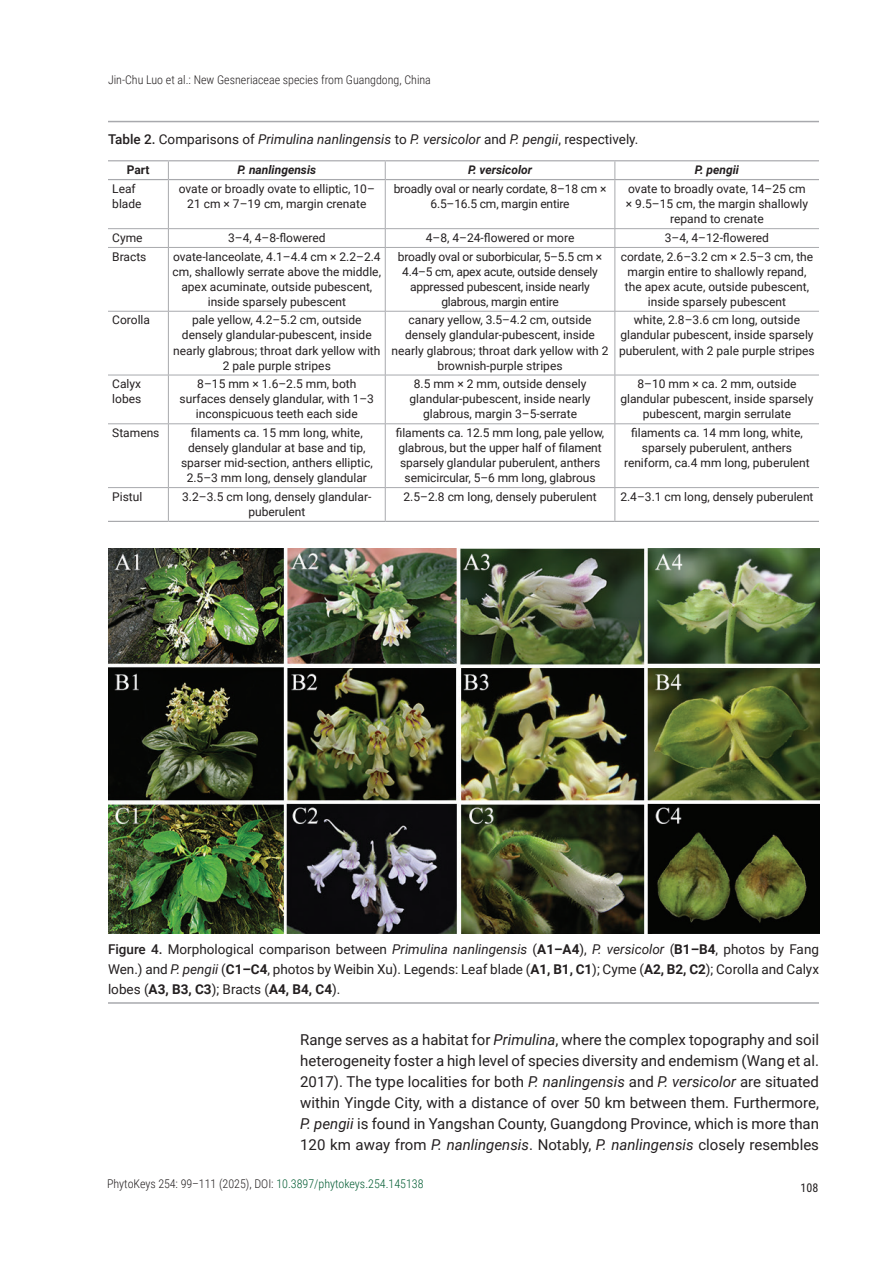
<style>
.page{position:relative;width:893px;height:1263px;background:#fff}
.page>*{position:absolute;margin:0;border:0;box-sizing:border-box;transform-origin:0 0}
.t1{font:15px/21px "Roboto";color:#231f20;text-align:justify}
.t2{font:13.5px/19.8px "Roboto";color:#231f20;text-align:justify}
.t3{font:italic 13.5px "Roboto";color:#231f20}
.t4{font:12px/15px "Roboto";color:#231f20;text-align:center}
.t5{font:12px/15px "Roboto";letter-spacing:-.02em;color:#231f20;text-align:center}
.t6{font:300 12px "Roboto Condensed";color:#231f20}
.t7{font:italic 700 12px "Roboto";color:#231f20}
.t8{font:700 12px "Roboto";color:#231f20}
.t9{font:12px "Roboto Condensed";color:#231f20}
.s1{font-weight:500;font-style:normal}
.s2{font-style:normal}
.s3{font-weight:500}
.s4{font-style:italic}
.s5{font-weight:700}
.s6{color:#005b31}
</style>
<div class="page">
<hr style="left:108px;top:121px;width:711px;height:1px;background:#a8a9ad">
<svg style="left:168px;top:161px;width:1px;height:18px"></svg>
<svg style="left:385px;top:161px;width:1px;height:18px"></svg>
<svg style="left:615px;top:161px;width:1px;height:18px"></svg>
<hr style="left:168px;top:180px;width:1px;height:48px;background:#a8a9ad">
<hr style="left:385px;top:180px;width:1px;height:48px;background:#a8a9ad">
<hr style="left:615px;top:180px;width:1px;height:48px;background:#a8a9ad">
<hr style="left:108px;top:228px;width:60px;height:1px;background:#a8a9ad">
<hr style="left:168px;top:228px;width:217px;height:1px;background:#a8a9ad">
<svg style="left:168px;top:229px;width:1px;height:18px"></svg>
<hr style="left:385px;top:228px;width:230px;height:1px;background:#a8a9ad">
<svg style="left:385px;top:229px;width:1px;height:18px"></svg>
<hr style="left:615px;top:228px;width:204px;height:1px;background:#a8a9ad">
<svg style="left:615px;top:229px;width:1px;height:18px"></svg>
<hr style="left:108px;top:247px;width:60px;height:1px;background:#a8a9ad">
<hr style="left:168px;top:247px;width:217px;height:1px;background:#a8a9ad">
<hr style="left:168px;top:248px;width:1px;height:63px;background:#a8a9ad">
<hr style="left:385px;top:247px;width:230px;height:1px;background:#a8a9ad">
<hr style="left:385px;top:248px;width:1px;height:63px;background:#a8a9ad">
<hr style="left:615px;top:247px;width:204px;height:1px;background:#a8a9ad">
<hr style="left:615px;top:248px;width:1px;height:63px;background:#a8a9ad">
<hr style="left:108px;top:311px;width:60px;height:1px;background:#a8a9ad">
<hr style="left:168px;top:311px;width:217px;height:1px;background:#a8a9ad">
<hr style="left:168px;top:311px;width:1px;height:64px;background:#a8a9ad">
<hr style="left:385px;top:311px;width:230px;height:1px;background:#a8a9ad">
<hr style="left:385px;top:311px;width:1px;height:64px;background:#a8a9ad">
<hr style="left:615px;top:311px;width:204px;height:1px;background:#a8a9ad">
<hr style="left:615px;top:311px;width:1px;height:64px;background:#a8a9ad">
<hr style="left:108px;top:375px;width:60px;height:1px;background:#a8a9ad">
<hr style="left:168px;top:375px;width:217px;height:1px;background:#a8a9ad">
<hr style="left:168px;top:375px;width:1px;height:48px;background:#a8a9ad">
<hr style="left:385px;top:375px;width:230px;height:1px;background:#a8a9ad">
<hr style="left:385px;top:375px;width:1px;height:48px;background:#a8a9ad">
<hr style="left:615px;top:375px;width:204px;height:1px;background:#a8a9ad">
<hr style="left:615px;top:375px;width:1px;height:48px;background:#a8a9ad">
<hr style="left:108px;top:423px;width:60px;height:1px;background:#a8a9ad">
<hr style="left:168px;top:423px;width:217px;height:1px;background:#a8a9ad">
<hr style="left:168px;top:424px;width:1px;height:63px;background:#a8a9ad">
<hr style="left:385px;top:423px;width:230px;height:1px;background:#a8a9ad">
<hr style="left:385px;top:424px;width:1px;height:63px;background:#a8a9ad">
<hr style="left:615px;top:423px;width:204px;height:1px;background:#a8a9ad">
<hr style="left:615px;top:424px;width:1px;height:63px;background:#a8a9ad">
<hr style="left:108px;top:487px;width:60px;height:1px;background:#a8a9ad">
<hr style="left:168px;top:487px;width:217px;height:1px;background:#a8a9ad">
<hr style="left:168px;top:488px;width:1px;height:33px;background:#a8a9ad">
<hr style="left:385px;top:487px;width:230px;height:1px;background:#a8a9ad">
<hr style="left:385px;top:488px;width:1px;height:33px;background:#a8a9ad">
<hr style="left:615px;top:487px;width:204px;height:1px;background:#a8a9ad">
<hr style="left:615px;top:488px;width:1px;height:33px;background:#a8a9ad">
<hr style="left:108px;top:521px;width:60px;height:1px;background:#a8a9ad">
<hr style="left:168px;top:521px;width:217px;height:1px;background:#a8a9ad">
<hr style="left:385px;top:521px;width:230px;height:1px;background:#a8a9ad">
<hr style="left:615px;top:521px;width:204px;height:1px;background:#a8a9ad">
<hr style="left:108px;top:160px;width:60px;height:1px;background:#a8a9ad">
<hr style="left:168px;top:160px;width:217px;height:1px;background:#a8a9ad">
<hr style="left:385px;top:160px;width:230px;height:1px;background:#a8a9ad">
<hr style="left:615px;top:160px;width:204px;height:1px;background:#a8a9ad">
<hr style="left:108px;top:179px;width:60px;height:1px;background:#a8a9ad">
<hr style="left:168px;top:179px;width:217px;height:1px;background:#a8a9ad">
<hr style="left:385px;top:179px;width:230px;height:1px;background:#a8a9ad">
<hr style="left:615px;top:179px;width:204px;height:1px;background:#a8a9ad">
<img style="left:108px;top:548px;width:711px;height:385px">
<hr style="left:108px;top:1002px;width:711px;height:2px;background:#a8a9ad">
<p class="t6" style="left:108px;top:71px;width:324px">Jin-Chu Luo et al.: New Gesneriaceae species from Guangdong, China</p>
<p class="t3" style="left:108px;top:129px;width:532px"><span class="s1">Table 2.</span> <span class="s2">Comparisons of</span> Primulina nanlingensis <span class="s2">to</span> P. versicolor <span class="s2">and</span> P. pengii<span class="s2">, respectively.</span></p>
<p class="t8" style="left:127px;top:161px;width:24px">Part</p>
<p class="t7" style="left:237px;top:161px;width:80px">P. nanlingensis</p>
<p class="t7" style="left:468px;top:161px;width:66px">P. versicolor</p>
<p class="t7" style="left:695px;top:161px;width:46px">P. pengii</p>
<p class="t4" style="left:112px;top:181px;width:31px;text-align:left">Leaf blade</p>
<p class="t4" style="left:179px;top:181px;width:198px">ovate or broadly ovate to elliptic, 10–<br>21 cm × 7–19 cm, margin crenate</p>
<p class="t4" style="left:394px;top:181px;width:214px">broadly oval or nearly cordate, 8–18 cm ×<br>6.5–16.5 cm, margin entire</p>
<p class="t4" style="left:626px;top:181px;width:184px">ovate to broadly ovate, 14–25 cm × 9.5–15 cm, the margin shallowly repand to crenate</p>
<p class="t4" style="left:112px;top:230px;width:32px">Cyme</p>
<p class="t4" style="left:228px;top:230px;width:99px">3–4, 4–8-flowered</p>
<p class="t4" style="left:426px;top:230px;width:150px">4–8, 4–24-flowered or more</p>
<p class="t4" style="left:665px;top:230px;width:106px">3–4, 4–12-flowered</p>
<p class="t4" style="left:112px;top:248px;width:36px">Bracts</p>
<p class="t4" style="left:173px;top:248px;width:210px">ovate-lanceolate, 4.1–4.4 cm × 2.2–2.4 cm, shallowly serrate above the middle, apex acuminate, outside pubescent, inside sparsely pubescent</p>
<p class="t5" style="left:398px;top:248px;width:206px">broadly oval or suborbicular, 5–5.5 cm × 4.4–5 cm, apex acute, outside densely appressed pubescent, inside nearly glabrous, margin entire</p>
<p class="t4" style="left:621px;top:248px;width:194px">cordate, 2.6–3.2 cm × 2.5–3 cm, the margin entire to shallowly repand, the apex acute, outside pubescent, inside sparsely pubescent</p>
<p class="t4" style="left:112px;top:312px;width:39px">Corolla</p>
<p class="t4" style="left:173px;top:312px;width:209px">pale yellow, 4.2–5.2 cm, outside densely glandular-pubescent, inside nearly glabrous; throat dark yellow with 2 pale purple stripes</p>
<p class="t4" style="left:392px;top:312px;width:219px">canary yellow, 3.5–4.2 cm, outside densely glandular-pubescent, inside nearly glabrous; throat dark yellow with 2 brownish-purple stripes</p>
<p class="t4" style="left:619px;top:312px;width:197px">white, 2.8–3.6 cm long, outside glandular pubescent, inside sparsely puberulent, with 2 pale purple stripes</p>
<p class="t4" style="left:112px;top:376px;width:31px;text-align:left">Calyx lobes</p>
<p class="t4" style="left:180px;top:376px;width:196px">8–15 mm × 1.6–2.5 mm, both surfaces densely glandular, with 1–3 inconspicuous teeth each side</p>
<p class="t4" style="left:410px;top:376px;width:183px">8.5 mm × 2 mm, outside densely glandular-pubescent, inside nearly glabrous, margin 3–5-serrate</p>
<p class="t4" style="left:620px;top:376px;width:195px">8–10 mm × ca. 2 mm, outside glandular pubescent, inside sparsely pubescent, margin serrulate</p>
<p class="t4" style="left:112px;top:425px;width:49px">Stamens</p>
<p class="t4" style="left:181px;top:425px;width:193px">filaments ca. 15 mm long, white, densely glandular at base and tip, sparser mid-section, anthers elliptic, 2.5–3 mm long, densely glandular</p>
<p class="t4" style="left:396px;top:425px;width:210px">filaments ca. 12.5 mm long, pale yellow, glabrous, but the upper half of filament sparsely glandular puberulent, anthers semicircular, 5–6 mm long, glabrous</p>
<p class="t4" style="left:624px;top:425px;width:187px">filaments ca. 14 mm long, white, sparsely puberulent, anthers reniform, ca.4 mm long, puberulent</p>
<p class="t4" style="left:112px;top:489px;width:32px">Pistul</p>
<p class="t4" style="left:182px;top:489px;width:191px">3.2–3.5 cm long, densely glandular&shy;puberulent</p>
<p class="t4" style="left:404px;top:489px;width:195px">2.5–2.8 cm long, densely puberulent</p>
<p class="t4" style="left:620px;top:489px;width:195px">2.4–3.1 cm long, densely puberulent</p>
<p class="t2" style="left:108px;top:939px;width:712px"><span class="s3">Figure 4.</span> Morphological comparison between <span class="s4">Primulina nanlingensis</span> (<span class="s5">A1–A4</span>), <span class="s4">P. versicolor</span> (<span class="s5">B1–B4</span>, photos by Fang Wen.) and <span class="s4">P. pengii</span> (<span class="s5">C1–C4</span>, photos by Weibin Xu). Legends: Leaf blade (<span class="s5">A1, B1, C1</span>); Cyme (<span class="s5">A2, B2, C2</span>); Corolla and Calyx lobes (<span class="s5">A3, B3, C3</span>); Bracts (<span class="s5">A4, B4, C4</span>).</p>
<p class="t1" style="left:300px;top:1028px;width:520px">Range serves as a habitat for <span class="s4">Primulina</span>, where the complex topography and soil heterogeneity foster a high level of species diversity and endemism (Wang et al.<br>2017). The type localities for both <span class="s4">P. nanlingensis</span> and <span class="s4">P. versicolor</span> are situated within Yingde City, with a distance of over 50 km between them. Furthermore, <span class="s4">P. pengii</span> is found in Yangshan County, Guangdong Province, which is more than 120 km away from <span class="s4">P. nanlingensis</span>. Notably, <span class="s4">P. nanlingensis</span> closely resembles</p>
<p class="t6" style="left:107px;top:1175px;width:318px">PhytoKeys 254: 99–111 (2025), DOI: <span class="s6">10.3897/phytokeys.254.145138</span></p>
<p class="t9" style="left:801px;top:1179px;width:19px">108</p>
</div>
